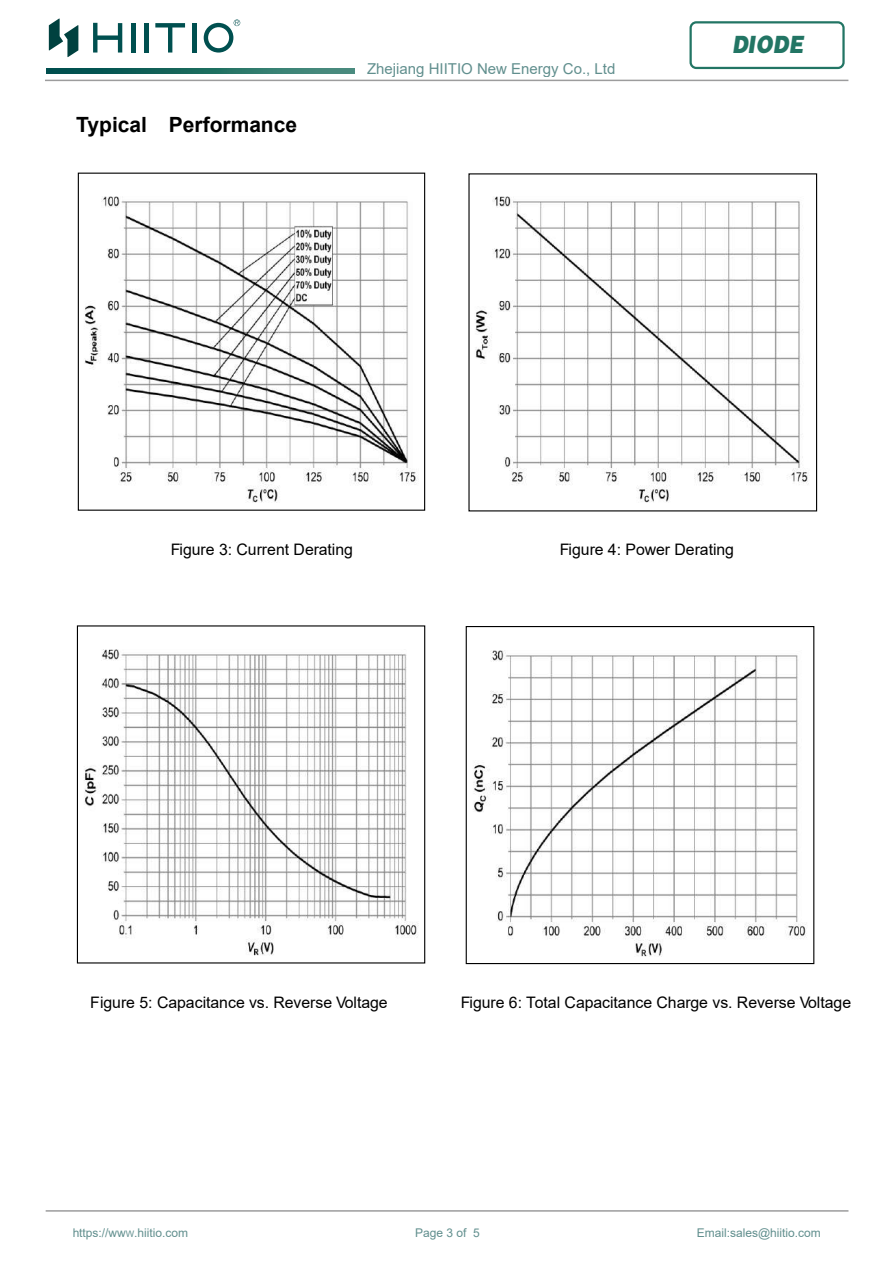
<style>
.page{position:relative;width:893px;height:1263px;background:#fff}
.page>*{position:absolute;margin:0;border:0;box-sizing:border-box;transform-origin:0 0}
.t1{font:24px "HGF9 X CNKI";color:#227564;scale:.86 1}
.t2{font:700 21px "Arial";color:#000}
.t3{font:15.9px "Arial";color:#000}
.t4{font:15px "Arial";color:#618f8e}
.t5{font:12px "Arial";color:#618f8e}
.s1{font-size:9px}
</style>
<div class="page">
<img style="left:85px;top:196px;width:334px;height:307px">
<img style="left:475px;top:196px;width:334px;height:307px">
<img style="left:84px;top:649px;width:335px;height:307px">
<img style="left:473px;top:650px;width:334px;height:307px">
<svg style="left:46px;top:68px;width:309px;height:6px;background:#206d63"></svg>
<hr style="left:46px;top:1210px;width:802px;height:2px;background:#9c9c9d">
<hr style="left:45px;top:80px;width:803px;height:1px;background:#9c9c9d">
<div style="left:690px;top:21px;width:155px;height:48px;border:2px solid #227564;border-radius:6px"></div>
<hr style="left:192px;top:23px;width:4px;height:30px;background:#005050">
<div style="left:131px;top:23px;width:5px;height:30px;background:#005050"></div>
<svg style="left:93px;top:23px;width:29px;height:30px"></svg>
<hr style="left:145px;top:23px;width:4px;height:30px;background:#005050">
<svg style="left:155px;top:23px;width:30px;height:30px"></svg>
<svg style="left:204px;top:19px;width:36px;height:34px"></svg>
<svg style="left:49px;top:19px;width:29px;height:38px"></svg>
<div style="left:78px;top:173px;width:347px;height:338px;border:1px solid #000"></div>
<div style="left:77px;top:625px;width:348px;height:338px;border:1px solid #000"></div>
<div style="left:466px;top:626px;width:348px;height:338px;border:1px solid #000"></div>
<h2 class="t2" style="left:76px;top:110px;width:222px">Typical Performance</h2>
<p class="t4" style="left:367px;top:58px;width:250px">Zhejiang HIITIO New Energy Co., Ltd</p>
<h1 class="t1" style="left:731px;top:26px;width:85px">DIODE</h1>
<p class="t3" style="left:171px;top:538px;width:184px">Figure 3: Current Derating</p>
<p class="t3" style="left:560px;top:538px;width:176px">Figure 4: Power Derating</p>
<p class="t3" style="left:90px;top:991px;width:299px">Figure 5: Capacitance vs. Reverse Voltage</p>
<p class="t3" style="left:461px;top:991px;width:392px">Figure 6: Total Capacitance Charge vs. Reverse Voltage</p>
<p class="t5" style="left:72px;top:1225px;width:117px">https://ww<span class="s1">W</span>.hiitio.com</p>
<p class="t5" style="left:415px;top:1225px;width:66px">Page 3 of 5</p>
<p class="t5" style="left:697px;top:1225px;width:126px">Email:sales@hiitio.com</p>
</div>
